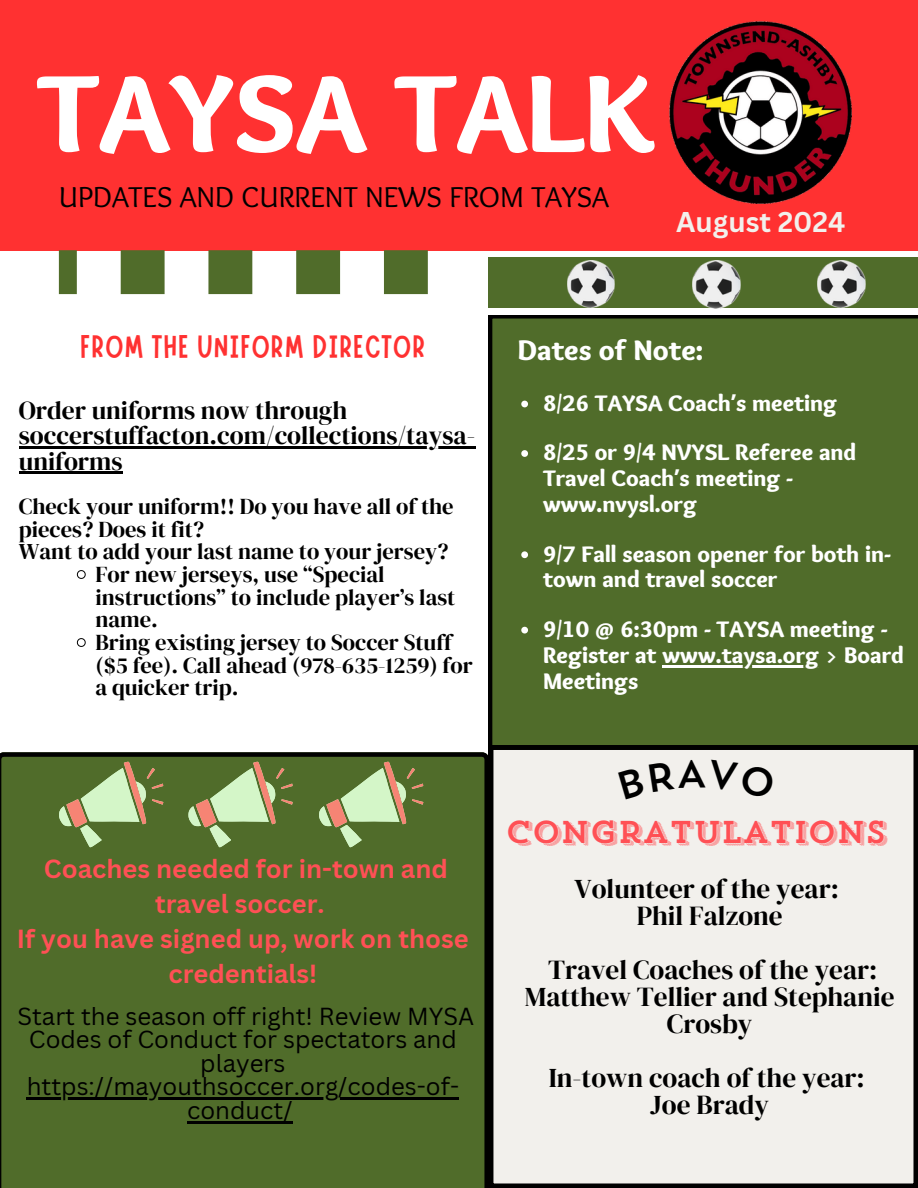
<style>
.page{position:relative;width:918px;height:1188px;background:#fff}
.page>*{position:absolute;margin:0;border:0;box-sizing:border-box;transform-origin:0 0}
.t1{font:900 114.15px "Sukar";color:#fff}
.t2{font:32.85px "Marykate";letter-spacing:.03em;color:#ff3131}
.t3{font:31.5px "Trend Slab Four";letter-spacing:-.025em;color:#ff5055}
.t4{font:29.85px "Sukar";color:#000}
.t5{font:900 29.4px "Sukar";color:#fff}
.t6{font:700 27.75px "Canva Sans";color:#f2f0ec}
.t7{font:27.15px/27px "DM Serif Display";color:#000;text-align:center}
.t8{font:700 25.5px/34.8px "Canva Sans";color:#ff5055;text-align:center}
.t9{font:25.5px/25.5px "DM Serif Display";color:#000}
.t10{font:24px/23.7px "Canva Sans";color:#000;text-align:center}
.t11{font:900 23.4px/25.8px "Sukar";color:#fff}
.t12{font:22.5px/22.6px "DM Serif Display";color:#000}
.s1{font-family:"Noto Sans";font-weight:700}
</style>
<div class="page">
<div style="left:0;top:0;width:918px;height:250px;background:#ff3131"></div>
<div style="left:489px;top:315px;width:429px;height:430px;background:#506c2a"></div>
<div style="left:0;top:752px;width:488px;height:436px;background:#506c2a"></div>
<hr style="left:27px;top:1098px;width:432px;height:2px;background:#000">
<hr style="left:187px;top:1121px;width:106px;height:3px;background:#000">
<div style="left:489px;top:257px;width:429px;height:51px;background:#506c2a"></div>
<svg style="left:59px;top:250px;width:369px;height:44px"></svg>
<img style="left:670px;top:21px;width:182px;height:182px">
<img style="left:568px;top:261px;width:47px;height:47px">
<img style="left:693px;top:261px;width:47px;height:47px">
<img style="left:818px;top:260px;width:47px;height:48px">
<div style="left:489px;top:745px;width:429px;height:443px;background:#f2f0ec"></div>
<svg style="left:59px;top:762px;width:104px;height:85px;background:#84955d"></svg>
<svg style="left:188px;top:762px;width:105px;height:85px;background:#83955d"></svg>
<svg style="left:319px;top:762px;width:104px;height:85px;background:#84955d"></svg>
<hr style="left:19px;top:446px;width:456px;height:3px;background:#000">
<hr style="left:19px;top:472px;width:104px;height:2px;background:#000">
<svg style="left:77px;top:570px;width:9px;height:9px"></svg>
<svg style="left:77px;top:638px;width:9px;height:9px"></svg>
<svg style="left:521px;top:401px;width:7px;height:6px"></svg>
<svg style="left:521px;top:450px;width:7px;height:7px"></svg>
<svg style="left:521px;top:551px;width:7px;height:7px"></svg>
<svg style="left:521px;top:627px;width:7px;height:7px"></svg>
<hr style="left:662px;top:665px;width:157px;height:2px;background:#fff">
<div style="left:618px;top:759px;width:158px;height:41px;background:#f2f0ec"></div>
<p class="t1" style="left:37px;top:47px;width:619px">TAYSA TALK</p>
<p class="t4" style="left:59px;top:180px;width:551px">UPDATES AND CURRENT NEWS FROM TAYSA</p>
<h6 class="t6" style="left:676px;top:202px;width:171px">August 2024</h6>
<h4 class="t2" style="left:80px;top:325px;width:347px">FROM THE UNIFORM DIRECTOR</h4>
<p class="t9" style="left:19px;top:397px;width:330px">Order uniforms now through</p>
<h5 class="t9" style="left:19px;top:423px;width:458px">soccerstuffacton.com/collections/taysa&shy;uniforms</h5>
<h5 class="t12" style="left:19px;top:495px;width:436px">Check your uniform!! Do you have all of the</h5>
<p class="t12" style="left:19px;top:518px;width:431px">pieces? Does it fit?<br>Want to add your last name to your jersey?</p>
<p class="t12" style="left:96px;top:563px;width:361px">For new jerseys, use “Special instructions” to include player’s last name.</p>
<p class="t12" style="left:96px;top:631px;width:379px">Bring existing jersey to Soccer Stuff ($5 fee). Call ahead (978-635-1259) for a quicker trip.</p>
<p class="t5" style="left:518px;top:333px;width:187px">Dates of Note:</p>
<h3 class="t11" style="left:543px;top:392px;width:296px">8/26 TAYSA Coach<span class="s1">’</span>s meeting</h3>
<p class="t11" style="left:543px;top:442px;width:315px">8/25 or 9/4 NVYSL Referee and<br>Travel Coach<span class="s1">’</span>s meeting - www.nvysl.org</p>
<p class="t11" style="left:543px;top:543px;width:349px">9/7 Fall season opener for both in&shy;town and travel soccer</p>
<p class="t11" style="left:543px;top:618px;width:362px">9/10 @ 6:30pm - TAYSA meeting -<br>Register at www.taysa.org &gt; Board</p>
<p class="t11" style="left:543px;top:670px;width:97px">Meetings</p>
<p class="t8" style="left:17px;top:851px;width:453px">Coaches needed for in-town and travel soccer.<br>If you have signed up, work on those credentials!</p>
<p class="t10" style="left:17px;top:1003px;width:458px">Start the season off right! Review MYSA<br>Codes of Conduct for spectators and players</p>
<h1 class="t10" style="left:27px;top:1074px;width:434px">https://mayouthsoccer.org/codes-of&shy;conduct/</h1>
<h2 class="t3" style="left:505px;top:819px;width:384px">CONGRATULATIONS</h2>
<h6 class="t7" style="left:575px;top:875px;width:266px">Volunteer of the year:<br>Phil Falzone</h6>
<h6 class="t7" style="left:525px;top:956px;width:371px">Travel Coaches of the year:<br>Matthew Tellier and Stephanie<br>Crosby</h6>
<p class="t7" style="left:549px;top:1064px;width:318px">In-town coach of the year:<br>Joe Brady</p>
</div>
